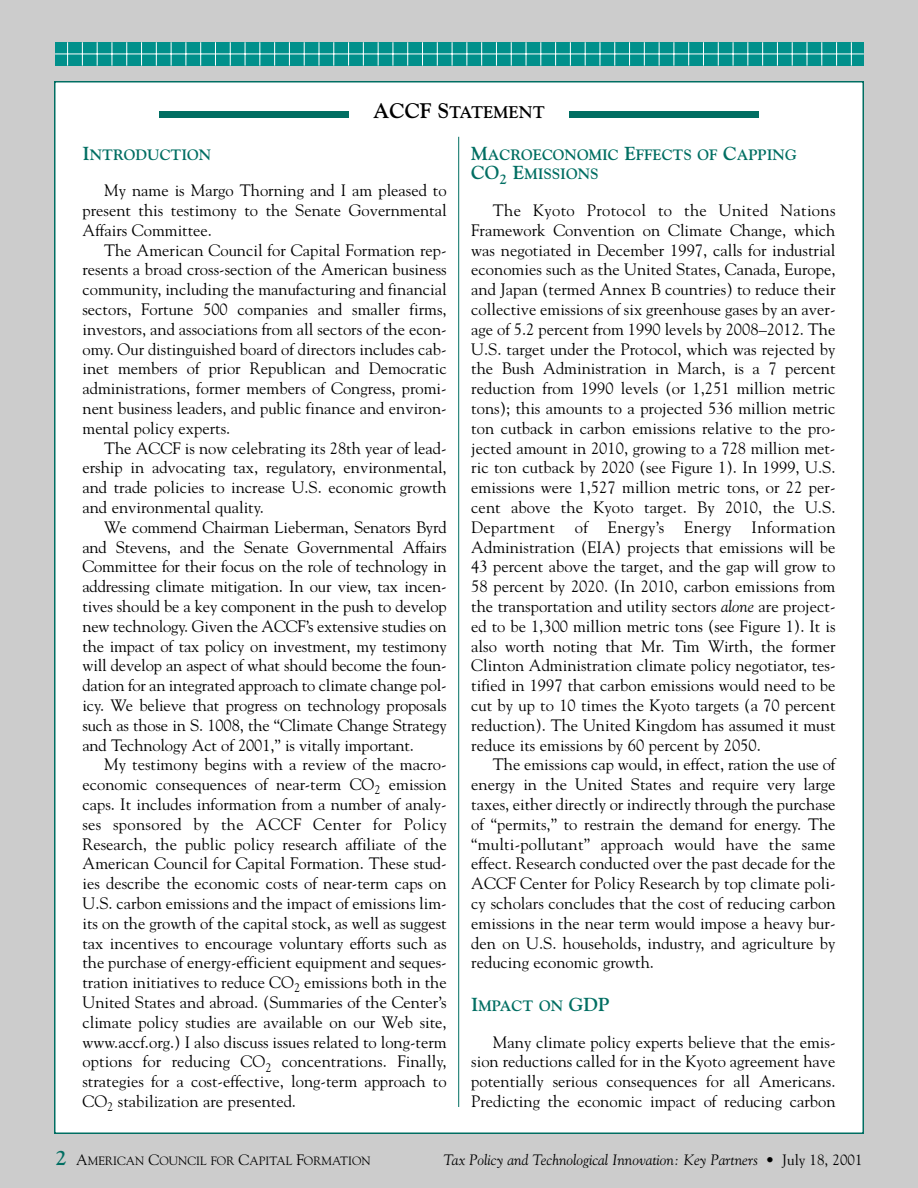
<style>
.page{position:relative;width:918px;height:1188px;background:#ccc}
.page>*{position:absolute;margin:0;border:0;box-sizing:border-box;transform-origin:0 0}
.t1{font:700 16.8px "Goudy";color:#000}
.t2{font:16.5px/19.8px "Goudy";color:#000;text-align:justify}
.t3{font:700 15px/19.8px "Goudy";color:#006e62}
.t4{font:italic 15px "Goudy";color:#000}
.t5{font:12px "Goudy";color:#000}
.s1{font-size:21px}
.s2{font-size:18.75px}
.s3{font-style:italic}
.s4{font-weight:700;font-size:21px;color:#006e62}
.s5{font-size:15px}
.s6{font-style:normal}
</style>
<div class="page">
<div style="left:55px;top:42px;width:809px;height:24px;background:#00908b"></div>
<hr style="left:55px;top:54px;width:809px;height:1px;background:#fff">
<svg style="left:245px;top:42px;width:1px;height:24px"></svg>
<svg style="left:274px;top:42px;width:1px;height:24px"></svg>
<svg style="left:304px;top:42px;width:1px;height:24px"></svg>
<svg style="left:333px;top:42px;width:1px;height:24px"></svg>
<svg style="left:363px;top:42px;width:1px;height:24px"></svg>
<svg style="left:67px;top:42px;width:1px;height:24px"></svg>
<svg style="left:82px;top:42px;width:1px;height:24px"></svg>
<svg style="left:97px;top:42px;width:1px;height:24px"></svg>
<svg style="left:112px;top:42px;width:1px;height:24px"></svg>
<svg style="left:126px;top:42px;width:1px;height:24px"></svg>
<svg style="left:141px;top:42px;width:1px;height:24px"></svg>
<svg style="left:156px;top:42px;width:1px;height:24px"></svg>
<svg style="left:171px;top:42px;width:1px;height:24px"></svg>
<svg style="left:186px;top:42px;width:1px;height:24px"></svg>
<svg style="left:200px;top:42px;width:1px;height:24px"></svg>
<svg style="left:215px;top:42px;width:1px;height:24px"></svg>
<svg style="left:230px;top:42px;width:1px;height:24px"></svg>
<svg style="left:259px;top:42px;width:1px;height:24px"></svg>
<svg style="left:289px;top:42px;width:1px;height:24px"></svg>
<svg style="left:319px;top:42px;width:1px;height:24px"></svg>
<svg style="left:348px;top:42px;width:1px;height:24px"></svg>
<svg style="left:378px;top:42px;width:1px;height:24px"></svg>
<svg style="left:393px;top:42px;width:1px;height:24px"></svg>
<svg style="left:422px;top:42px;width:1px;height:24px"></svg>
<svg style="left:437px;top:42px;width:1px;height:24px"></svg>
<svg style="left:467px;top:42px;width:1px;height:24px"></svg>
<svg style="left:481px;top:42px;width:1px;height:24px"></svg>
<svg style="left:496px;top:42px;width:1px;height:24px"></svg>
<svg style="left:526px;top:42px;width:1px;height:24px"></svg>
<svg style="left:540px;top:42px;width:1px;height:24px"></svg>
<svg style="left:570px;top:42px;width:1px;height:24px"></svg>
<svg style="left:585px;top:42px;width:1px;height:24px"></svg>
<svg style="left:614px;top:42px;width:1px;height:24px"></svg>
<svg style="left:629px;top:42px;width:1px;height:24px"></svg>
<svg style="left:659px;top:42px;width:1px;height:24px"></svg>
<svg style="left:674px;top:42px;width:1px;height:24px"></svg>
<svg style="left:703px;top:42px;width:1px;height:24px"></svg>
<svg style="left:718px;top:42px;width:1px;height:24px"></svg>
<svg style="left:733px;top:42px;width:1px;height:24px"></svg>
<svg style="left:747px;top:42px;width:1px;height:24px"></svg>
<svg style="left:762px;top:42px;width:1px;height:24px"></svg>
<svg style="left:777px;top:42px;width:1px;height:24px"></svg>
<svg style="left:792px;top:42px;width:1px;height:24px"></svg>
<svg style="left:407px;top:42px;width:1px;height:24px"></svg>
<svg style="left:452px;top:42px;width:1px;height:24px"></svg>
<svg style="left:511px;top:42px;width:1px;height:24px"></svg>
<svg style="left:555px;top:42px;width:1px;height:24px"></svg>
<svg style="left:600px;top:42px;width:1px;height:24px"></svg>
<svg style="left:644px;top:42px;width:1px;height:24px"></svg>
<svg style="left:688px;top:42px;width:1px;height:24px"></svg>
<svg style="left:807px;top:42px;width:1px;height:24px"></svg>
<svg style="left:821px;top:42px;width:1px;height:24px"></svg>
<svg style="left:836px;top:42px;width:1px;height:24px"></svg>
<svg style="left:851px;top:42px;width:1px;height:24px"></svg>
<div style="left:55px;top:82px;width:808px;height:1051px;background:#fff"></div>
<div style="left:570px;top:111px;width:189px;height:7px;background:#006e62"></div>
<div style="left:159px;top:111px;width:189px;height:7px;background:#006e62"></div>
<hr style="left:458px;top:137px;width:1px;height:970px;background:#006e62">
<p class="t1" style="left:373px;top:105px;width:173px"><span class="s1">ACCF S</span>TATEMENT</p>
<p class="t3" style="left:82px;top:146px;width:130px"><span class="s2">I</span>NTRODUCTION</p>
<p class="t2" style="left:82px;top:182px;width:366px;text-indent:22px">My name is Margo Thorning and I am pleased to present this testimony to the Senate Governmental Affairs Committee.</p>
<p class="t2" style="left:82px;top:241px;width:366px;text-indent:22px">The American Council for Capital Formation rep&shy;resents a broad cross-section of the American business community, including the manufacturing and financial sectors, Fortune 500 companies and smaller firms, investors, and associations from all sectors of the econ&shy;omy. Our distinguished board of directors includes cab&shy;inet members of prior Republican and Democratic administrations, former members of Congress, promi&shy;nent business leaders, and public finance and environ&shy;mental policy experts.</p>
<p class="t2" style="left:82px;top:439px;width:366px;text-indent:22px">The ACCF is now celebrating its 28th year of lead&shy;ership in advocating tax, regulatory, environmental, and trade policies to increase U.S. economic growth and environmental quality.</p>
<p class="t2" style="left:82px;top:518px;width:366px;text-indent:22px">We commend Chairman Lieberman, Senators Byrd and Stevens, and the Senate Governmental Affairs Committee for their focus on the role of technology in addressing climate mitigation. In our view, tax incen&shy;tives should be a key component in the push to develop new technology. Given the ACCF’s extensive studies on the impact of tax policy on investment, my testimony will develop an aspect of what should become the foun&shy;dation for an integrated approach to climate change pol&shy;icy. We believe that progress on technology proposals such as those in S. 1008, the “Climate Change Strategy and Technology Act of 2001,” is vitally important.</p>
<p class="t2" style="left:82px;top:756px;width:366px;text-indent:22px">My testimony begins with a review of the macro&shy;economic consequences of near-term CO<sub>2</sub> emission caps. It includes information from a number of analy&shy;ses sponsored by the ACCF Center for Policy Research, the public policy research affiliate of the American Council for Capital Formation. These stud&shy;ies describe the economic costs of near-term caps on U.S. carbon emissions and the impact of emissions lim&shy;its on the growth of the capital stock, as well as suggest tax incentives to encourage voluntary efforts such as the purchase of energy-efficient equipment and seques&shy;tration initiatives to reduce CO<sub>2</sub> emissions both in the United States and abroad. (Summaries of the Center’s climate policy studies are available on our Web site, www.accf.org.) I also discuss issues related to long-term options for reducing CO<sub>2</sub> concentrations. Finally, strategies for a cost-effective, long-term approach to CO<sub>2</sub> stabilization are presented.</p>
<p class="t3" style="left:471px;top:146px;width:327px"><span class="s2">M</span>ACROECONOMIC <span class="s2">E</span>FFECTS OF <span class="s2">C</span>APPING<br><span class="s2">CO</span><sub>2</sub> <span class="s2">E</span>MISSIONS</p>
<p class="t2" style="left:471px;top:202px;width:366px;text-indent:22px">The Kyoto Protocol to the United Nations Framework Convention on Climate Change, which was negotiated in December 1997, calls for industrial economies such as the United States, Canada, Europe, and Japan (termed Annex B countries) to reduce their collective emissions of six greenhouse gases by an aver&shy;age of 5.2 percent from 1990 levels by 2008–2012. The U.S. target under the Protocol, which was rejected by the Bush Administration in March, is a 7 percent reduction from 1990 levels (or 1,251 million metric tons); this amounts to a projected 536 million metric ton cutback in carbon emissions relative to the pro&shy;jected amount in 2010, growing to a 728 million met&shy;ric ton cutback by 2020 (see Figure 1). In 1999, U.S. emissions were 1,527 million metric tons, or 22 per&shy;cent above the Kyoto target. By 2010, the U.S.<br>Department of Energy’s Energy Information Administration (EIA) projects that emissions will be 43 percent above the target, and the gap will grow to 58 percent by 2020. (In 2010, carbon emissions from the transportation and utility sectors <span class="s3">alone</span> are project&shy;ed to be 1,300 million metric tons (see Figure 1). It is also worth noting that Mr. Tim Wirth, the former Clinton Administration climate policy negotiator, tes&shy;tified in 1997 that carbon emissions would need to be cut by up to 10 times the Kyoto targets (a 70 percent reduction). The United Kingdom has assumed it must reduce its emissions by 60 percent by 2050.</p>
<p class="t2" style="left:471px;top:756px;width:366px;text-indent:22px">The emissions cap would, in effect, ration the use of energy in the United States and require very large taxes, either directly or indirectly through the purchase of “permits,” to restrain the demand for energy. The “multi-pollutant” approach would have the same effect. Research conducted over the past decade for the ACCF Center for Policy Research by top climate poli&shy;cy scholars concludes that the cost of reducing carbon emissions in the near term would impose a heavy bur&shy;den on U.S. households, industry, and agriculture by reducing economic growth.</p>
<p class="t3" style="left:471px;top:997px;width:140px"><span class="s2">I</span>MPACT ON <span class="s2">GDP</span></p>
<p class="t2" style="left:471px;top:1033px;width:366px;text-indent:22px">Many climate policy experts believe that the emis&shy;sion reductions called for in the Kyoto agreement have potentially serious consequences for all Americans.<br>Predicting the economic impact of reducing carbon</p>
<p class="t5" style="left:56px;top:1156px;width:317px"><span class="s4">2</span> <span class="s5">A</span>MERICAN <span class="s5">C</span>OUNCIL FOR <span class="s5">C</span>APITAL <span class="s5">F</span>ORMATION</p>
<p class="t4" style="left:443px;top:1153px;width:421px">Tax Policy and Technological Innovation: Key Partners • <span class="s6">July 18, 2001</span></p>
</div>
